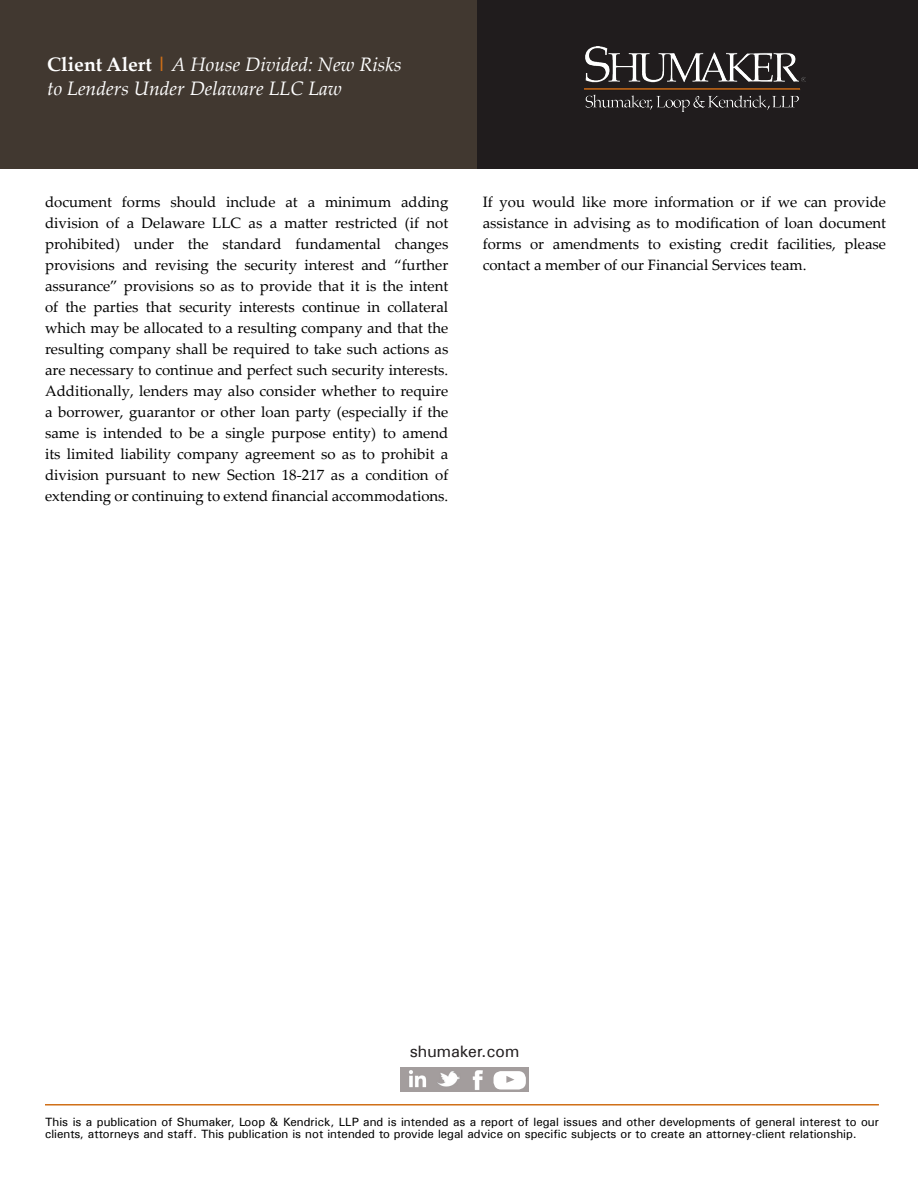
<style>
.page{position:relative;width:918px;height:1188px;background:#fff}
.page>*{position:absolute;margin:0;border:0;box-sizing:border-box;transform-origin:0 0}
.t1{font:italic 19.5px "Palatino Linotype";color:#fff}
.t2{font:16.5px "Univers";color:#231f20}
.t3{font:15px/21px "Palatino Linotype";color:#000;text-align:justify}
.t4{font:12px/12px "Univers";color:#000}
.s1{font-weight:700;font-style:normal}
.s2{font-weight:700;color:#d06f18}
</style>
<div class="page">
<div style="left:1px;top:0;width:917px;height:168px;background:#201c1d"></div>
<div style="left:0;top:0;width:477px;height:168px;background:#413830"></div>
<img style="left:585px;top:47px;width:220px;height:64px">
<hr style="left:45px;top:1104px;width:834px;height:2px;background:#d06f18">
<div style="left:400px;top:1067px;width:129px;height:24px;background:#a39d9d"></div>
<img style="left:409px;top:1070px;width:17px;height:18px">
<img style="left:437px;top:1071px;width:23px;height:16px">
<img style="left:472px;top:1070px;width:11px;height:20px">
<div style="left:494px;top:1071px;width:32px;height:18px;background:#fff;border-radius:8px"></div>
<svg style="left:506px;top:1076px;width:8px;height:7px"></svg>
<p class="t1" style="left:47px;top:51px;width:356px"><span class="s1">Client Alert</span> <span class="s2">|</span> A House Divided: New Risks</p>
<p class="t1" style="left:47px;top:74px;width:296px">to Lenders Under Delaware LLC Law</p>
<p class="t3" style="left:45px;top:190px;width:405px">document forms should include at a minimum adding division of a Delaware LLC as a matter restricted (if not prohibited) under the standard fundamental changes provisions and revising the security interest and “further assurance” provisions so as to provide that it is the intent of the parties that security interests continue in collateral which may be allocated to a resulting company and that the resulting company shall be required to take such actions as are necessary to continue and perfect such security interests.<br>Additionally, lenders may also consider whether to require a borrower, guarantor or other loan party (especially if the same is intended to be a single purpose entity) to amend its limited liability company agreement so as to prohibit a division pursuant to new Section 18-217 as a condition of extending or continuing to extend financial accommodations.</p>
<p class="t3" style="left:483px;top:190px;width:405px">If you would like more information or if we can provide assistance in advising as to modification of loan document forms or amendments to existing credit facilities, please contact a member of our Financial Services team.</p>
<p class="t2" style="left:410px;top:1042px;width:111px">shumaker.com</p>
<p class="t4" style="left:45px;top:1116px;width:835px">This is a publication of Shumaker, Loop &amp; Kendrick, LLP and is intended as a report of legal issues and other developments of general interest to our clients, attorneys and staff. This publication is not intended to provide legal advice on specific subjects or to create an attorney-client relationship.</p>
</div>
